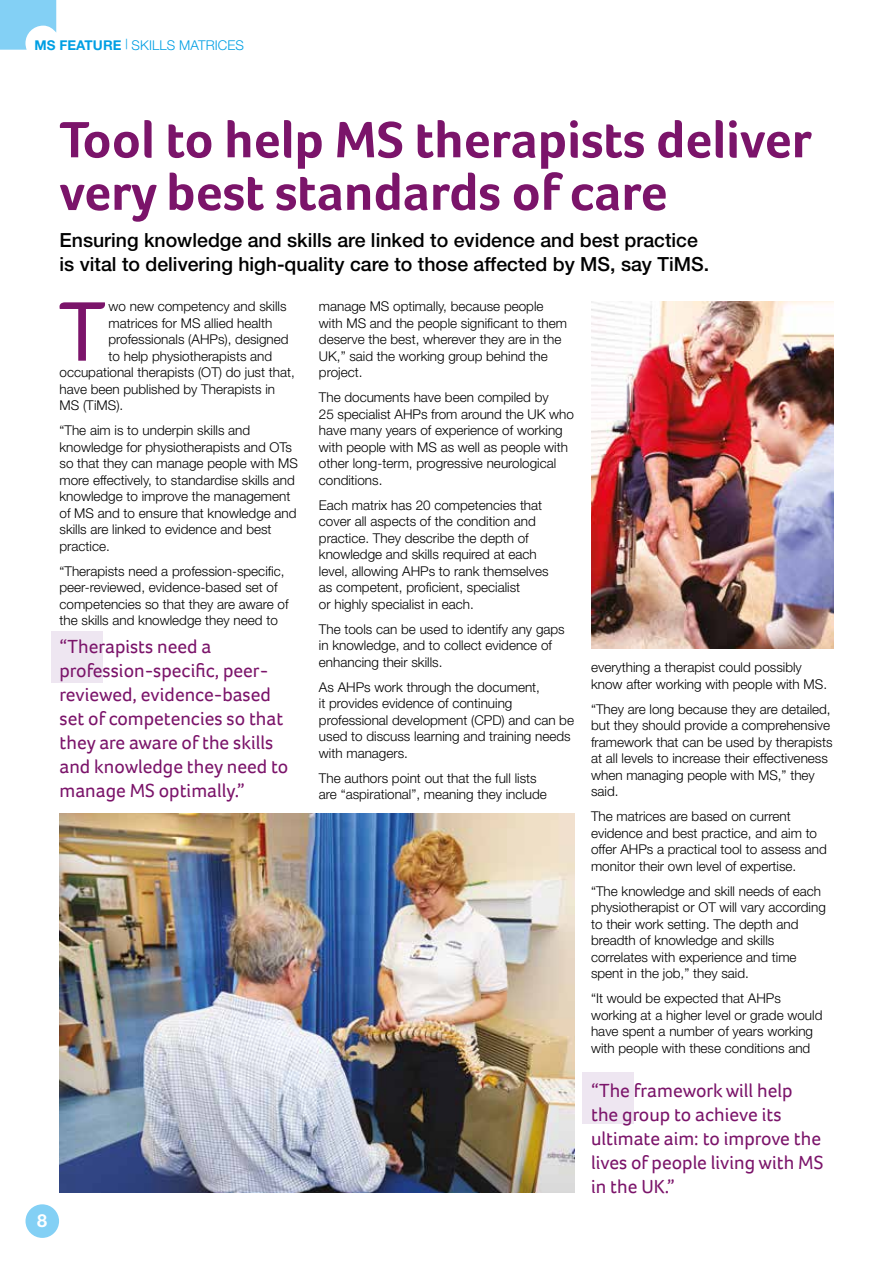
<style>
.page{position:relative;width:893px;height:1263px;background:#fff}
.page>*{position:absolute;margin:0;border:0;box-sizing:border-box;transform-origin:0 0}
.t1{font:87.15px "Foco";color:#7b146a}
.t2{font:700 52.5px/52.5px "Foco";color:#7b146a}
.t3{font:19.5px/24px "Foco";color:#7b146a}
.t4{font:500 19.5px/24px "Helvetica Neue LT Std";color:#000}
.t5{font:700 18px "Helvetica Neue LT Std";color:#fff}
.t6{font:300 13.5px/16.5px "Helvetica Neue LT Std";color:#000}
.t7{font:300 13.5px "Helvetica Neue LT Std";letter-spacing:.005em;color:#009fe3}
.s1{font-weight:700}
</style>
<div class="page">
<svg style="left:0;top:0;width:56px;height:50px"></svg>
<div style="left:26px;top:1204px;width:33px;height:34px;background:#83d0f5;border-radius:50%"></div>
<div style="left:51px;top:632px;width:51px;height:51px;background:#eee6f1"></div>
<div style="left:583px;top:1072px;width:51px;height:51px;background:#eee6f1"></div>
<img style="left:591px;top:302px;width:242px;height:346px">
<img style="left:60px;top:813px;width:514px;height:380px">
<p class="t7" style="left:34px;top:37px;width:211px"><span class="s1">MS FEATURE</span> <sup>|</sup> SKILLS MATRICES</p>
<h2 class="t2" style="left:60px;top:113px;width:754px">Tool to help MS therapists deliver very best standards of care</h2>
<h3 class="t4" style="left:60px;top:227px;width:651px">Ensuring knowledge and skills are linked to evidence and best practice is vital to delivering high-quality care to those affected by MS, say TiMS.</h3>
<p class="t6" style="left:319px;top:298px;width:250px">manage MS optimally, because people with MS and the people significant to them deserve the best, wherever they are in the UK,” said the working group behind the project.</p>
<p class="t6" style="left:319px;top:389px;width:257px">The documents have been compiled by<br>25 specialist AHPs from around the UK who have many years of experience of working with people with MS as well as people with other long-term, progressive neurological conditions.</p>
<p class="t6" style="left:319px;top:496px;width:231px">Each matrix has 20 competencies that cover all aspects of the condition and practice. They describe the depth of knowledge and skills required at each level, allowing AHPs to rank themselves as competent, proficient, specialist<br>or highly specialist in each.</p>
<p class="t6" style="left:319px;top:620px;width:247px">The tools can be used to identify any gaps in knowledge, and to collect evidence of enhancing their skills.</p>
<p class="t6" style="left:319px;top:678px;width:257px">As AHPs work through the document,<br>it provides evidence of continuing professional development (CPD) and can be used to discuss learning and training needs with managers.</p>
<p class="t6" style="left:319px;top:769px;width:230px">The authors point out that the full lists are “aspirational”, meaning they include</p>
<h1 class="t1" style="left:59px;top:274px;width:49px">T</h1>
<p class="t6" style="left:109px;top:298px;width:180px">wo new competency and skills</p>
<p class="t6" style="left:109px;top:314px;width:165px">matrices for MS allied health</p>
<p class="t6" style="left:109px;top:331px;width:182px">professionals (AHPs), designed</p>
<p class="t6" style="left:109px;top:347px;width:165px">to help physiotherapists and</p>
<p class="t6" style="left:60px;top:364px;width:237px">occupational therapists (OT) do just that,</p>
<p class="t6" style="left:60px;top:380px;width:217px">have been published by Therapists in</p>
<p class="t6" style="left:60px;top:397px;width:65px">MS (TiMS).</p>
<p class="t6" style="left:60px;top:422px;width:240px">“The aim is to underpin skills and knowledge for physiotherapists and OTs so that they can manage people with MS more effectively, to standardise skills and knowledge to improve the management of MS and to ensure that knowledge and skills are linked to evidence and best practice.</p>
<p class="t6" style="left:60px;top:562px;width:231px">“Therapists need a profession-specific, peer-reviewed, evidence-based set of competencies so that they are aware of the skills and knowledge they need to</p>
<h3 class="t3" style="left:60px;top:634px;width:230px">“Therapists need a profession-specific, peer&shy;reviewed, evidence-based set of competencies so that they are aware of the skills and knowledge they need to manage MS optimally.”</h3>
<p class="t6" style="left:591px;top:659px;width:238px">everything a therapist could possibly know after working with people with MS.</p>
<p class="t6" style="left:591px;top:700px;width:243px">“They are long because they are detailed, but they should provide a comprehensive framework that can be used by therapists at all levels to increase their effectiveness when managing people with MS,” they said.</p>
<p class="t6" style="left:591px;top:808px;width:237px">The matrices are based on current evidence and best practice, and aim to offer AHPs a practical tool to assess and monitor their own level of expertise.</p>
<p class="t6" style="left:591px;top:882px;width:236px">“The knowledge and skill needs of each physiotherapist or OT will vary according to their work setting. The depth and breadth of knowledge and skills correlates with experience and time spent in the job,” they said.</p>
<p class="t6" style="left:591px;top:990px;width:233px">“It would be expected that AHPs working at a higher level or grade would have spent a number of years working with people with these conditions and</p>
<h3 class="t5" style="left:37px;top:1210px;width:12px">8</h3>
<h3 class="t3" style="left:591px;top:1078px;width:234px">“The framework will help the group to achieve its ultimate aim: to improve the lives of people living with MS in the UK.”</h3>
</div>
